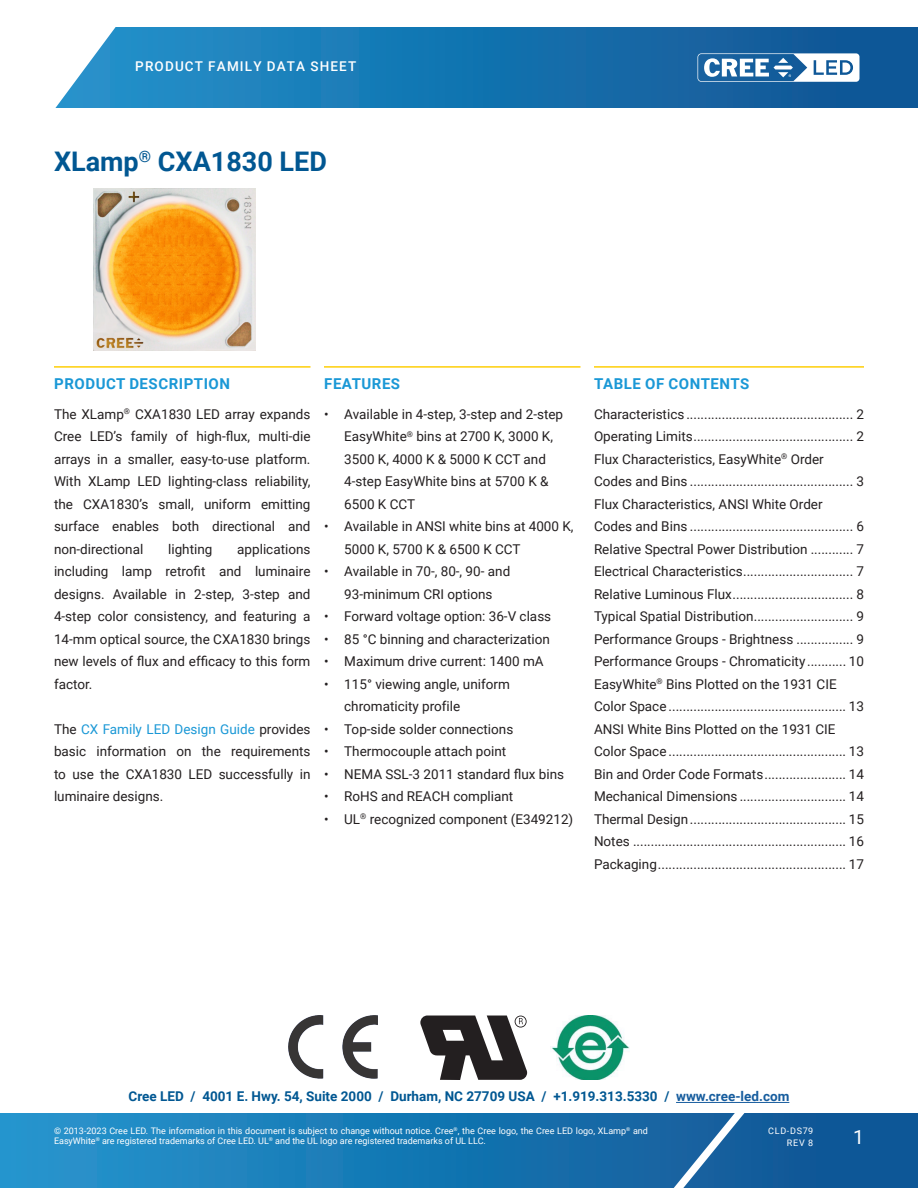
<style>
.page{position:relative;width:918px;height:1188px;background:#fff}
.page>*{position:absolute;margin:0;border:0;box-sizing:border-box;transform-origin:0 0}
.doc_title{font:700 27px "Roboto";color:#015792}
.t1{font:19.5px "Roboto";color:#fff}
.Section_heading_top{font:700 15px "Roboto";letter-spacing:.035em;color:#1a98d6}
.Text_justify{font:13.5px/22.5px "Roboto";color:#231f20}
.t2{font:700 13.5px "Roboto";color:#015792}
.t3{font:500 13.5px "Roboto";letter-spacing:.085em;color:#fff}
.t4{font:9px/10.8px "Roboto";color:#fff}
.t5{font:9px/12px "Roboto";letter-spacing:.085em;color:#fff;text-align:right}
.s1{color:#1a98d6}
.s2{color:#175d9e}
</style>
<div class="page">
<svg style="left:0;top:1113px;width:918px;height:75px;background:#1876b2"></svg>
<svg style="left:644px;top:1113px;width:117px;height:75px;background:#296da6"></svg>
<svg style="left:55px;top:27px;width:863px;height:81px;background:#2078b2"></svg>
<svg style="left:697px;top:53px;width:162px;height:29px"></svg>
<hr style="left:676px;top:1102px;width:113px;height:1px;background:#175d9e">
<hr style="left:54px;top:366px;width:256px;height:2px;background:#fece08">
<hr style="left:324px;top:366px;width:256px;height:2px;background:#fece08">
<img style="left:94px;top:189px;width:162px;height:162px">
<hr style="left:594px;top:366px;width:270px;height:2px;background:#fece08">
<img style="left:288px;top:1016px;width:89px;height:63px">
<svg style="left:420px;top:1016px;width:107px;height:64px"></svg>
<img style="left:550px;top:1016px;width:80px;height:64px">
<p class="t3" style="left:135px;top:57px;width:222px">PRODUCT FAMILY DATA SHEET</p>
<p class="doc_title" style="left:54px;top:143px;width:274px">XLamp<sup>®</sup> CXA1830 LED</p>
<p class="Section_heading_top" style="left:54px;top:373px;width:177px">PRODUCT DESCRIPTION</p>
<p class="Text_justify" style="left:54px;top:402px;width:258px;text-align:justify">The XLamp<sup>®</sup> CXA1830 LED array expands Cree LED’s family of high‑flux, multi‑die arrays in a smaller, easy‑to‑use platform.<br>With XLamp LED lighting‑class reliability, the CXA1830’s small, uniform emitting surface enables both directional and non‑directional</p>
<p class="Text_justify" style="left:54px;top:537px;width:258px;text-align:justify;text-indent:183px">applications including lamp retrofit and luminaire designs. Available in 2‑step, 3‑step and 4‑step color consistency, and featuring a 14-mm optical source, the CXA1830 brings new levels of flux and efficacy to this form factor.</p>
<p class="Text_justify" style="left:54px;top:717px;width:258px;text-align:justify">The <span class="s1">CX Family LED Design Guide</span> provides basic information on the requirements to use the CXA1830 LED successfully in luminaire designs.</p>
<p class="Text_justify" style="left:168px;top:537px;width:46px">lighting</p>
<p class="Section_heading_top" style="left:324px;top:373px;width:77px">FEATURES</p>
<p class="Text_justify" style="left:344px;top:402px;width:220px;text-indent:-20px">• Available in 4-step, 3‑step and 2-step<br>EasyWhite<sup>®</sup> bins at 2700 K, 3000 K,<br>3500 K, 4000 K &amp; 5000 K CCT and<br>4-step EasyWhite bins at 5700 K &amp;<br>6500 K CCT</p>
<p class="Text_justify" style="left:344px;top:514px;width:231px;text-indent:-20px">• Available in ANSI white bins at 4000 K,<br>5000 K, 5700 K &amp; 6500 K CCT</p>
<p class="Text_justify" style="left:324px;top:559px;width:188px;text-align:center">• Available in 70-, 80-, 90- and<br>93‑minimum CRI options</p>
<p class="Text_justify" style="left:324px;top:604px;width:229px">• Forward voltage option: 36‑V class</p>
<p class="Text_justify" style="left:324px;top:627px;width:227px">• 85 °C binning and characterization</p>
<p class="Text_justify" style="left:324px;top:649px;width:221px">• Maximum drive current: 1400 mA</p>
<p class="Text_justify" style="left:344px;top:672px;width:167px;text-indent:-20px">• 115° viewing angle, uniform chromaticity profile</p>
<p class="Text_justify" style="left:324px;top:717px;width:191px">• Top-side solder connections</p>
<p class="Text_justify" style="left:324px;top:739px;width:184px">• Thermocouple attach point</p>
<p class="Text_justify" style="left:324px;top:762px;width:242px">• NEMA SSL-3 2011 standard flux bins</p>
<p class="Text_justify" style="left:324px;top:784px;width:191px">• RoHS and REACH compliant</p>
<p class="Text_justify" style="left:324px;top:807px;width:251px">• UL<sup>®</sup> recognized component (E349212)</p>
<p class="Section_heading_top" style="left:594px;top:373px;width:157px">TABLE OF CONTENTS</p>
<p class="Text_justify" style="left:594px;top:402px;width:272px">Characteristics ............................................... 2</p>
<p class="Text_justify" style="left:594px;top:424px;width:272px">Operating Limits............................................. 2</p>
<p class="Text_justify" style="left:594px;top:447px;width:272px">Flux Characteristics, EasyWhite<sup>®</sup> Order<br>Codes and Bins .............................................. 3</p>
<p class="Text_justify" style="left:594px;top:492px;width:230px">Flux Characteristics, ANSI White Order</p>
<p class="Text_justify" style="left:594px;top:514px;width:272px">Codes and Bins .............................................. 6</p>
<p class="Text_justify" style="left:594px;top:537px;width:272px">Relative Spectral Power Distribution ............ 7</p>
<p class="Text_justify" style="left:594px;top:559px;width:272px">Electrical Characteristics............................... 7</p>
<p class="Text_justify" style="left:594px;top:582px;width:272px">Relative Luminous Flux.................................. 8</p>
<p class="Text_justify" style="left:594px;top:604px;width:272px">Typical Spatial Distribution............................ 9</p>
<p class="Text_justify" style="left:594px;top:627px;width:272px">Performance Groups - Brightness ................ 9</p>
<p class="Text_justify" style="left:594px;top:649px;width:272px">Performance Groups - Chromaticity ........... 10</p>
<p class="Text_justify" style="left:594px;top:672px;width:272px">EasyWhite<sup>®</sup> Bins Plotted on the 1931 CIE<br>Color Space .................................................. 13</p>
<p class="Text_justify" style="left:594px;top:717px;width:272px">ANSI White Bins Plotted on the 1931 CIE<br>Color Space .................................................. 13</p>
<p class="Text_justify" style="left:594px;top:762px;width:272px">Bin and Order Code Formats....................... 14</p>
<p class="Text_justify" style="left:594px;top:784px;width:272px">Mechanical Dimensions .............................. 14</p>
<p class="Text_justify" style="left:594px;top:807px;width:272px">Thermal Design............................................ 15</p>
<p class="Text_justify" style="left:594px;top:829px;width:272px">Notes ............................................................ 16</p>
<p class="Text_justify" style="left:594px;top:852px;width:272px">Packaging..................................................... 17</p>
<p class="t2" style="left:129px;top:1087px;width:662px">Cree LED / 4001 E. Hwy. 54, Suite 2000 / Durham, NC 27709 USA / +1.919.313.5330 / <span class="s2">www.cree-led.com</span></p>
<p class="t4" style="left:54px;top:1125px;width:596px">© 2013-2023 Cree LED. The information in this document is subject to change without notice. Cree<sup>®</sup>, the Cree logo, the Cree LED logo, XLamp<sup>®</sup> and<br>EasyWhite<sup>®</sup> are registered trademarks of Cree LED. UL<sup>®</sup> and the UL logo are registered trademarks of UL LLC.</p>
<p class="t5" style="left:768px;top:1124px;width:47px">CLD-DS79<br>REV 8</p>
<h2 class="t1" style="left:853px;top:1123px;width:12px">1</h2>
</div>
